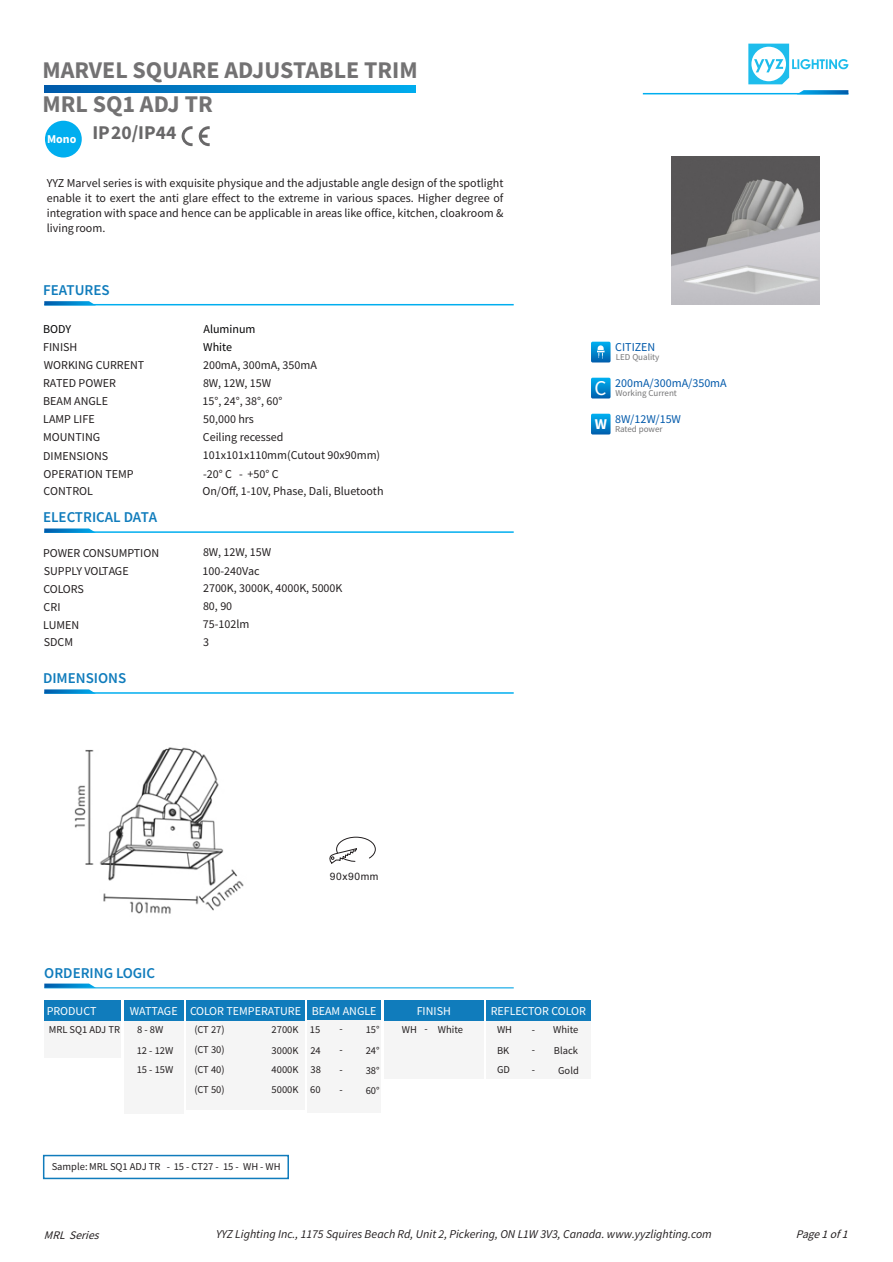
<style>
.page{position:relative;width:893px;height:1262px;background:#fff}
.page>*{position:absolute;margin:0;border:0;box-sizing:border-box;transform-origin:0 0}
.t1{font:700 24px/34px "Source Sans Pro";color:#737273}
.t2{font:21px "Source Sans Pro";color:#fff}
.t3{font:700 19.5px "Source Sans Pro";color:#696869}
.t4{font:600 15px "Source Sans Pro";color:#107cbc}
.t5{font:12px/18px "Source Sans Pro";color:#231f20}
.t6{font:italic 12px "Source Sans Pro";color:#231f20}
.t7{font:12px "Source Sans Pro";color:#fff}
.t8{font:12px "Source Sans Pro";color:#0059aa}
.t9{font:12px "Source Sans Pro";color:#020203}
.t10{font:italic 11.55px "Source Sans Pro";color:#231f20}
.t11{font:10.5px/20.9px "Source Sans Pro";color:#231f20}
.t12{font:10.2px "Arial";letter-spacing:.055em;color:#231f20}
.t13{font:9px "Source Sans Pro";color:#767677}
</style>
<div class="page">
<img style="left:44px;top:693px;width:259px;height:221px">
<svg style="left:748px;top:44px;width:100px;height:40px"></svg>
<hr style="left:643px;top:93px;width:205px;height:1px;background:#00aeef">
<hr style="left:44px;top:304px;width:469px;height:1px;background:#00aeef">
<svg style="left:44px;top:301px;width:52px;height:4px"></svg>
<hr style="left:44px;top:531px;width:469px;height:2px;background:#00aeef">
<svg style="left:44px;top:528px;width:52px;height:5px"></svg>
<svg style="left:796px;top:90px;width:52px;height:4px"></svg>
<div style="left:591px;top:342px;width:19px;height:20px;background:linear-gradient(to bottom,#00aff0,#0065b1);border-radius:2px"></div>
<svg style="left:597px;top:345px;width:7px;height:14px"></svg>
<div style="left:591px;top:378px;width:19px;height:20px;background:linear-gradient(to bottom,#00aff0,#0065b1);border-radius:2px"></div>
<div style="left:591px;top:414px;width:19px;height:20px;background:linear-gradient(to bottom,#00aff0,#0065b1);border-radius:2px"></div>
<svg style="left:182px;top:126px;width:10px;height:20px"></svg>
<svg style="left:199px;top:126px;width:11px;height:20px"></svg>
<div style="left:45px;top:121px;width:37px;height:36px;background:#00aeef;border-radius:50%"></div>
<svg style="left:44px;top:85px;width:371px;height:8px;background:#0082ca"></svg>
<hr style="left:44px;top:692px;width:469px;height:1px;background:#00aeef">
<svg style="left:44px;top:689px;width:52px;height:4px"></svg>
<hr style="left:44px;top:987px;width:469px;height:1px;background:#45bcec">
<svg style="left:44px;top:983px;width:51px;height:4px"></svg>
<div style="left:43px;top:1154px;width:246px;height:25px;border:2px solid #107cbc"></div>
<div style="left:124px;top:1020px;width:59px;height:93px;background:#f5f5f5"></div>
<div style="left:44px;top:1020px;width:77px;height:37px;background:#f5f5f5"></div>
<div style="left:124px;top:1000px;width:59px;height:21px;background:#107cbc"></div>
<div style="left:44px;top:1000px;width:77px;height:21px;background:#107cbc"></div>
<div style="left:486px;top:1000px;width:105px;height:21px;background:#107cbc"></div>
<div style="left:486px;top:1020px;width:105px;height:58px;background:#f5f5f5"></div>
<div style="left:307px;top:1000px;width:74px;height:21px;background:#107cbc"></div>
<div style="left:384px;top:1000px;width:99px;height:21px;background:#107cbc"></div>
<div style="left:307px;top:1020px;width:74px;height:93px;background:#f5f5f5"></div>
<div style="left:384px;top:1020px;width:99px;height:58px;background:#f5f5f5"></div>
<div style="left:186px;top:1000px;width:119px;height:21px;background:#107cbc"></div>
<div style="left:186px;top:1020px;width:119px;height:89px;background:#f5f5f5"></div>
<svg style="left:329px;top:836px;width:47px;height:28px"></svg>
<img style="left:671px;top:156px;width:148px;height:148px">
<h1 class="t1" style="left:42px;top:55px;width:377px">MARVEL SQUARE ADJUSTABLE TRIM<br>MRL SQ1 ADJ TR</h1>
<h3 class="t3" style="left:47px;top:124px;width:131px"><sub>Mono</sub> IP20/IP44</h3>
<p class="t5" style="left:47px;top:176px;width:458px;line-height:15.1px;text-align:justify">YYZ Marvel series is with exquisite physique and the adjustable angle design of the spotlight enable it to exert the anti glare effect to the extreme in various spaces. Higher degree of integration with space and hence can be applicable in areas like office, kitchen, cloakroom &amp; living room.</p>
<p class="t4" style="left:43px;top:284px;width:68px">FEATURES</p>
<p class="t9" style="left:43px;top:324px;width:29px">BODY</p>
<p class="t9" style="left:203px;top:324px;width:54px">Aluminum</p>
<p class="t5" style="left:43px;top:339px;width:103px">FINISH<br>WORKING CURRENT<br>RATED POWER<br>BEAM ANGLE<br>LAMP LIFE<br>MOUNTING</p>
<p class="t9" style="left:203px;top:342px;width:30px">White</p>
<p class="t5" style="left:203px;top:357px;width:115px">200mA, 300mA, 350mA<br>8W, 12W, 15W</p>
<p class="t5" style="left:202px;top:393px;width:82px">15°, 24°, 38°, 60°<br>50,000 hrs<br>Ceiling recessed</p>
<p class="t5" style="left:43px;top:448px;width:92px;line-height:17.5px">DIMENSIONS<br>OPERATION TEMP<br>CONTROL</p>
<p class="t5" style="left:203px;top:446px;width:179px;line-height:19.2px">101x101x110mm(Cutout 90x90mm) -20° C - +50° C</p>
<p class="t5" style="left:202px;top:483px;width:183px">On/Off, 1-10V, Phase, Dali, Bluetooth</p>
<p class="t4" style="left:43px;top:510px;width:116px">ELECTRICAL DATA</p>
<p class="t5" style="left:43px;top:544px;width:117px">POWER CONSUMPTION<br>SUPPLY VOLTAGE<br>COLORS</p>
<p class="t5" style="left:203px;top:544px;width:70px">8W, 12W, 15W</p>
<p class="t5" style="left:202px;top:563px;width:141px;line-height:17.2px">100-240Vac<br>2700K, 3000K, 4000K, 5000K</p>
<p class="t5" style="left:44px;top:598px;width:18px">CRI</p>
<p class="t5" style="left:203px;top:598px;width:31px">80, 90</p>
<p class="t5" style="left:43px;top:616px;width:38px">LUMEN<br>SDCM</p>
<p class="t5" style="left:203px;top:616px;width:48px">75-102lm<br>3</p>
<p class="t4" style="left:43px;top:672px;width:85px">DIMENSIONS</p>
<p class="t8" style="left:615px;top:342px;width:42px">CITIZEN</p>
<p class="t13" style="left:616px;top:353px;width:45px">LED Quality</p>
<p class="t8" style="left:615px;top:378px;width:113px">200mA/300mA/350mA</p>
<h2 class="t2" style="left:594px;top:379px;width:13px">C</h2>
<p class="t13" style="left:615px;top:389px;width:63px">Working Current</p>
<p class="t8" style="left:615px;top:414px;width:67px">8W/12W/15W</p>
<p class="t13" style="left:594px;top:425px;width:69px"><sup>W</sup> Rated power</p>
<p class="t4" style="left:44px;top:967px;width:112px">ORDERING LOGIC</p>
<p class="t12" style="left:330px;top:873px;width:50px">90x90mm</p>
<p class="t7" style="left:47px;top:1005px;width:51px">PRODUCT</p>
<p class="t7" style="left:491px;top:1005px;width:96px">REFLECTOR COLOR</p>
<p class="t11" style="left:497px;top:1020px;width:17px">WH<br>BK</p>
<p class="t11" style="left:497px;top:1060px;width:14px">GD</p>
<p class="t7" style="left:130px;top:1005px;width:49px">WATTAGE</p>
<p class="t7" style="left:190px;top:1005px;width:113px">COLOR TEMPERATURE</p>
<p class="t11" style="left:194px;top:1019px;width:32px">(CT 27) (CT 30)</p>
<p class="t11" style="left:194px;top:1060px;width:32px;line-height:20px">(CT 40) (CT 50)</p>
<p class="t7" style="left:312px;top:1005px;width:66px">BEAM ANGLE</p>
<p class="t7" style="left:416px;top:1005px;width:36px">FINISH</p>
<p class="t11" style="left:339px;top:1019px;width:5px">- -</p>
<p class="t11" style="left:532px;top:1020px;width:5px;line-height:20.1px">- -</p>
<p class="t11" style="left:553px;top:1020px;width:27px">White<br>Black</p>
<p class="t11" style="left:558px;top:1060px;width:22px">Gold</p>
<p class="t11" style="left:438px;top:1020px;width:27px">White</p>
<p class="t11" style="left:49px;top:1020px;width:73px">MRL SQ1 ADJ TR</p>
<p class="t11" style="left:137px;top:1020px;width:38px">8 - 8W<br>12 - 12W</p>
<p class="t11" style="left:137px;top:1060px;width:38px">15 - 15W</p>
<p class="t11" style="left:366px;top:1020px;width:15px">15°</p>
<p class="t11" style="left:402px;top:1020px;width:17px">WH</p>
<p class="t11" style="left:366px;top:1041px;width:15px;line-height:19.6px;text-align:justify">24° 38° 60°</p>
<p class="t11" style="left:271px;top:1020px;width:28px">2700K<br>3000K</p>
<p class="t11" style="left:271px;top:1060px;width:28px;line-height:20px">4000K<br>5000K</p>
<p class="t11" style="left:310px;top:1020px;width:12px">15</p>
<p class="t11" style="left:424px;top:1019px;width:5px">-</p>
<p class="t11" style="left:310px;top:1041px;width:12px;line-height:19.6px;text-align:justify">24<br>38<br>60</p>
<p class="t11" style="left:52px;top:1156px;width:230px">Sample: MRL SQ1 ADJ TR - 15 - CT27 - 15 - WH - WH</p>
<p class="t10" style="left:44px;top:1230px;width:59px">MRL Series</p>
<p class="t6" style="left:216px;top:1228px;width:497px">YYZ Lighting Inc., 1175 Squires Beach Rd, Unit 2, Pickering, ON L1W 3V3, Canada. www.yyzlighting.com</p>
<p class="t10" style="left:796px;top:1229px;width:56px">Page1of 1</p>
</div>
